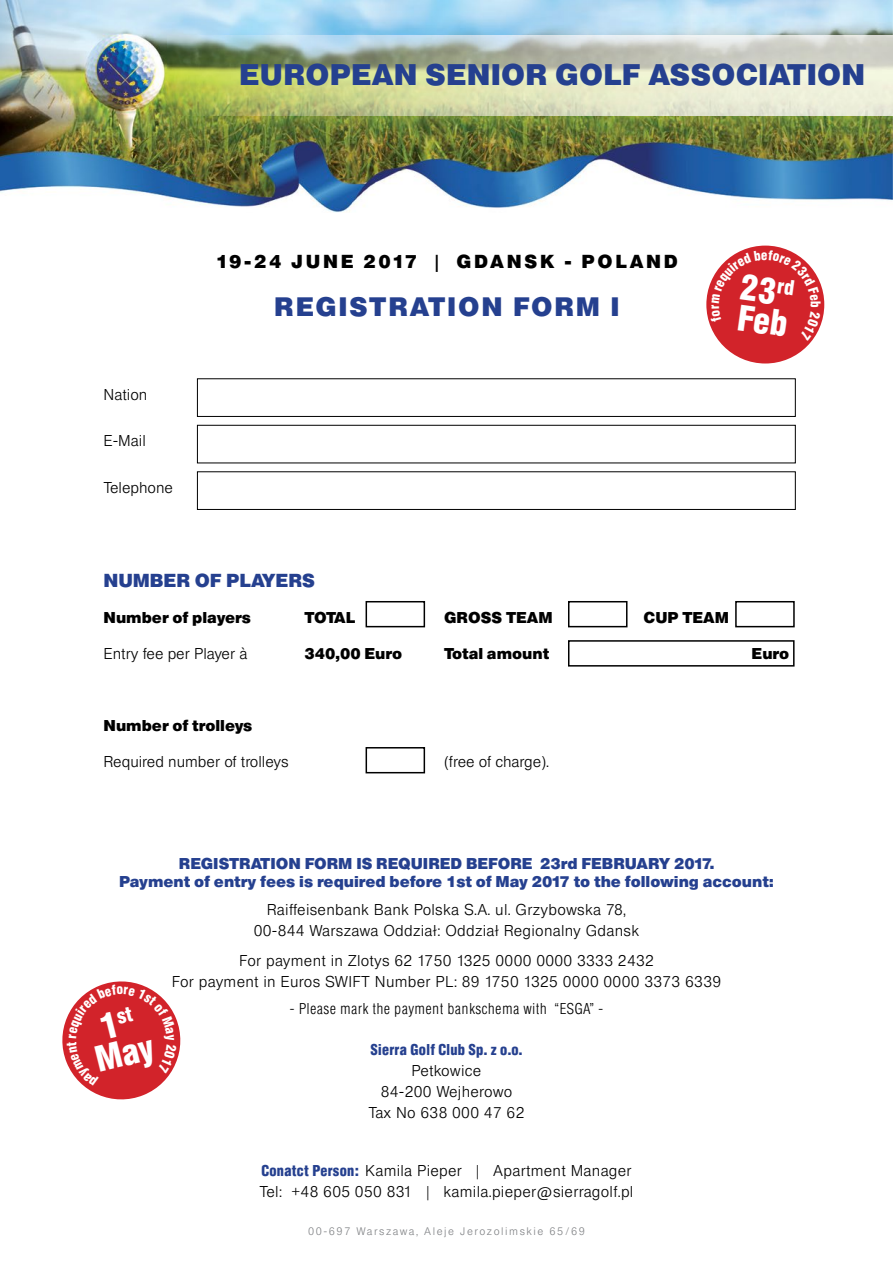
<style>
.page{position:relative;width:893px;height:1263px;background:#fff}
.page>*{position:absolute;margin:0;border:0;box-sizing:border-box;transform-origin:0 0}
.t1{font:35.25px "Europa Gro SBOP Bol Con";color:#fff}
.t2{font:700 28.5px "Europa Gro SBOP";letter-spacing:.01em;color:#25408f}
.t3{font:700 25.5px "Europa Gro SBOP";letter-spacing:.075em;color:#25408f}
.t4{font:700 18px "Europa Gro SBOP";letter-spacing:.15em;color:#000}
.t5{font:700 18px "Europa Gro SBOP";color:#25408f}
.t6{font:300 15px/21px "Europa Gro SBOP";letter-spacing:.02em;color:#000;text-align:center}
.t7{font:700 15px "Europa Gro SBOP";color:#25408f}
.t8{font:700 15px "Europa Gro SBOP";color:#000}
.t9{font:300 15px "Europa Gro SBOP";color:#000}
.t10{font:15px "Europa Gro SBOP Lig Con";letter-spacing:.02em;color:#000}
.t11{font:15px "Europa Gro SBOP Bol Con";letter-spacing:.02em;color:#25408f}
.t12{font:13.5px "Europa Gro SBOP Bol Con";color:#fff}
.t13{font:300 10.5px "Europa Gro SBOP";letter-spacing:.15em;color:#808285}
.s1{font-family:"Europa Gro SBOP Bol Con";font-weight:400;color:#25408f}
</style>
<div class="page">
<div style="left:197px;top:378px;width:599px;height:39px;border:1px solid #000"></div>
<div style="left:197px;top:425px;width:599px;height:38px;border:1px solid #000"></div>
<div style="left:197px;top:471px;width:599px;height:39px;border:1px solid #000"></div>
<img style="left:0;top:0;width:893px;height:213px">
<img style="left:168px;top:36px;width:725px;height:80px">
<div style="left:568px;top:640px;width:227px;height:27px;border:2px solid #000"></div>
<div style="left:366px;top:601px;width:59px;height:26px;border:2px solid #000"></div>
<div style="left:568px;top:601px;width:59px;height:26px;border:2px solid #000"></div>
<div style="left:735px;top:601px;width:60px;height:26px;border:2px solid #000"></div>
<div style="left:366px;top:747px;width:59px;height:26px;border:2px solid #000"></div>
<div style="left:706px;top:246px;width:118px;height:117px;background:#d2232a;border-radius:50%"></div>
<svg style="left:62px;top:981px;width:119px;height:119px"></svg>
<svg style="left:711px;top:250px;width:109px;height:91px"></svg>
<p class="t2" style="left:239px;top:57px;width:627px">EUROPEAN SENIOR GOLF ASSOCIATION</p>
<p class="t6" style="left:104px;top:384px;width:45px">Nation</p>
<p class="t6" style="left:104px;top:430px;width:44px">E-Mail</p>
<p class="t9" style="left:104px;top:478px;width:71px">Telephone</p>
<p class="t4" style="left:216px;top:250px;width:463px">19-24 JUNE 2017 | GDANSK - POLAND</p>
<p class="t3" style="left:274px;top:291px;width:347px">REGISTRATION FORM I</p>
<p class="t12" style="left:761px;top:247px;width:8px">e</p>
<p class="t1" style="left:743px;top:266px;width:55px;rotate:8deg">23<sup>rd</sup></p>
<p class="t12" style="left:824px;top:301px;width:8px;rotate:90deg">b</p>
<p class="t5" style="left:104px;top:569px;width:213px">NUMBER OF PLAYERS</p>
<p class="t8" style="left:104px;top:608px;width:149px">Number of players</p>
<p class="t8" style="left:305px;top:608px;width:52px">TOTAL</p>
<p class="t8" style="left:444px;top:608px;width:110px">GROSS TEAM</p>
<p class="t8" style="left:644px;top:608px;width:87px">CUP TEAM</p>
<p class="t9" style="left:104px;top:645px;width:145px">Entry fee per Player à</p>
<p class="t8" style="left:305px;top:644px;width:99px">340,00 Euro</p>
<p class="t8" style="left:444px;top:644px;width:107px">Total amount</p>
<p class="t8" style="left:752px;top:644px;width:39px">Euro</p>
<p class="t8" style="left:104px;top:716px;width:150px">Number of trolleys</p>
<p class="t9" style="left:104px;top:753px;width:187px">Required number of trolleys</p>
<p class="t9" style="left:444px;top:753px;width:106px">(free of charge).</p>
<p class="t7" style="left:179px;top:854px;width:537px">REGISTRATION FORM IS REQUIRED BEFORE 23rd FEBRUARY 2017.</p>
<p class="t7" style="left:119px;top:872px;width:656px">Payment of entry fees is required before 1st of May 2017 to the following account:</p>
<p class="t6" style="left:254px;top:899px;width:387px">Raiffeisenbank Bank Polska S.A. ul. Grzybowska 78,<br>00-844 Warszawa Oddział: Oddział Regionalny Gdansk</p>
<p class="t6" style="left:239px;top:950px;width:416px">For payment in Zlotys 62 1750 1325 0000 0000 3333 2432</p>
<p class="t6" style="left:172px;top:971px;width:551px">For payment in Euros SWIFT Number PL: 89 1750 1325 0000 0000 3373 6339</p>
<p class="t10" style="left:289px;top:1000px;width:315px">- Please mark the payment bankschema with “ESGA” -</p>
<p class="t11" style="left:370px;top:1040px;width:153px">Sierra Golf Club Sp. z o.o.</p>
<p class="t6" style="left:412px;top:1060px;width:71px">Petkowice</p>
<p class="t6" style="left:381px;top:1081px;width:133px">84-200 Wejherowo</p>
<p class="t6" style="left:368px;top:1102px;width:157px">Tax No 638 000 47 62</p>
<p class="t6" style="left:261px;top:1160px;width:372px"><span class="s1">Conatct Person:</span> Kamila Pieper | Apartment Manager</p>
<p class="t6" style="left:260px;top:1181px;width:375px">Tel: +48 605 050 831 | kamila.pieper@sierragolf.pl</p>
<p class="t13" style="left:308px;top:1225px;width:278px">00-697 Warszawa, Aleje Jerozolimskie 65/69</p>
</div>
